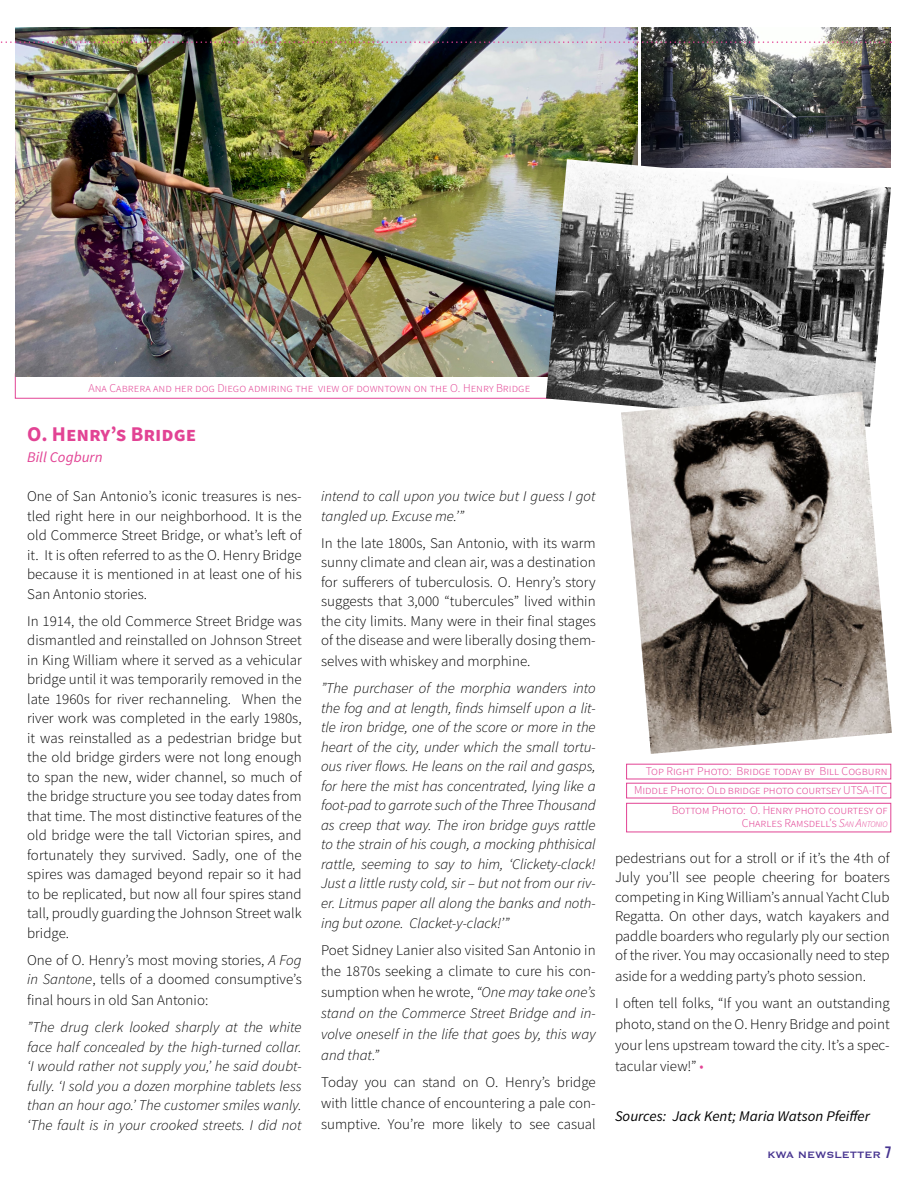
<style>
.page{position:relative;width:918px;height:1188px;background:#fff}
.page>*{position:absolute;margin:0;border:0;box-sizing:border-box;transform-origin:0 0}
.t1{font:700 21px "Source Sans Pro";color:#e24394}
.Body{font:14.85px/19.5px "Source Sans Variable";letter-spacing:.005em;color:#000;text-align:justify}
.Body-2{font:italic 14.85px/19.6px "Source Sans Variable";letter-spacing:.005em;color:#000;text-align:justify}
.t2{font:italic 14.85px "Source Sans Variable";letter-spacing:.015em;color:#e24394}
.Picture_Credit{font:12px "Source Sans Variable";letter-spacing:.005em;color:#e24394}
.t3{font:12px "Copperplate";color:#473490}
.s1{font-style:italic}
.s2{font-style:normal}
.s3{font-style:italic;font-size:8.4px}
.s4{color:#e24394}
.s5{font-family:"Bebas Neue";font-weight:700;font-size:16.5px}
</style>
<div class="page">
<img style="left:15px;top:27px;width:623px;height:350px">
<img style="left:642px;top:27px;width:249px;height:132px">
<img style="left:0;top:41px;width:891px;height:2px">
<img style="left:546px;top:159px;width:345px;height:246px">
<img style="left:621px;top:391px;width:271px;height:363px">
<div style="left:626px;top:783px;width:265px;height:15px;border:1px solid #e24394"></div>
<div style="left:626px;top:803px;width:265px;height:29px;border:1px solid #e24394"></div>
<p class="Picture_Credit" style="left:88px;top:380px;width:443px">Ana Cabrera and her dog Diego admiring the view of downtown on the O. Henry Bridge</p>
<p class="t1" style="left:27px;top:420px;width:171px">O. Henry’s Bridge</p>
<p class="t2" style="left:27px;top:448px;width:77px">Bill Cogburn</p>
<p class="Body" style="left:27px;top:487px;width:276px">One of San Antonio’s iconic treasures is nes&shy;tled right here in our neighborhood. It is the old Commerce Street Bridge, or what’s left of it. It is often referred to as the O. Henry Bridge because it is mentioned in at least one of his San Antonio stories.</p>
<p class="Body" style="left:27px;top:611px;width:276px">In 1914, the old Commerce Street Bridge was dismantled and reinstalled on Johnson Street in King William where it served as a vehicular bridge until it was temporarily removed in the late 1960s for river rechanneling. When the river work was completed in the early 1980s, it was reinstalled as a pedestrian bridge but the old bridge girders were not long enough to span the new, wider channel, so much of the bridge structure you see today dates from that time. The most distinctive features of the old bridge were the tall Victorian spires, and fortunately they survived. Sadly, one of the spires was damaged beyond repair so it had to be replicated, but now all four spires stand tall, proudly guarding the Johnson Street walk bridge.</p>
<p class="Body" style="left:27px;top:950px;width:276px;line-height:20.1px">One of O. Henry’s most moving stories, <span class="s1">A Fog in Santone</span>, tells of a doomed consumptive’s final hours in old San Antonio:</p>
<p class="Body-2" style="left:27px;top:1018px;width:276px">”The drug clerk looked sharply at the white face half concealed by the high-turned collar. ‘I would rather not supply you,’ he said doubt&shy;fully. ‘I sold you a dozen morphine tablets less than an hour ago.’ The customer smiles wanly. ‘The fault is in your crooked streets. I did not</p>
<p class="Body-2" style="left:321px;top:487px;width:276px">intend to call upon you twice but I guess I got tangled up. Excuse me.’”</p>
<p class="Body" style="left:321px;top:533px;width:276px">In the late 1800s, San Antonio, with its warm sunny climate and clean air, was a destination for sufferers of tuberculosis. O. Henry’s story suggests that 3,000 “tubercules” lived within the city limits. Many were in their final stages of the disease and were liberally dosing them&shy;selves with whiskey and morphine.</p>
<p class="Body-2" style="left:321px;top:678px;width:276px">”The purchaser of the morphia wanders into the fog and at length, finds himself upon a lit&shy;tle iron bridge, one of the score or more in the heart of the city, under which the small tortu&shy;ous river flows. He leans on the rail and gasps, for here the mist has concentrated, lying like a foot-pad to garrote such of the Three Thousand as creep that way. The iron bridge guys rattle to the strain of his cough, a mocking phthisical rattle, seeming to say to him, ‘Clickety-clack!<br>Just a little rusty cold, sir – but not from our riv&shy;er. Litmus paper all along the banks and noth&shy;ing but ozone. Clacket-y-clack!’”</p>
<p class="Body-2" style="left:321px;top:940px;width:276px;line-height:21px"><span class="s2">Poet Sidney Lanier also visited San Antonio in the 1870s seeking a climate to cure his con&shy;sumption when he wrote,</span> “One may take one’s stand on the Commerce Street Bridge and in&shy;volve oneself in the life that goes by, this way and that.”</p>
<p class="Body" style="left:321px;top:1072px;width:276px;line-height:21px">Today you can stand on O. Henry’s bridge with little chance of encountering a pale con&shy;sumptive. You’re more likely to see casual</p>
<p class="Picture_Credit" style="left:646px;top:764px;width:243px">Top Right Photo: Bridge today by Bill Cogburn</p>
<p class="Picture_Credit" style="left:634px;top:783px;width:255px">Middle Photo: Old bridge photo courtsey UTSA-ITC</p>
<p class="Picture_Credit" style="left:672px;top:803px;width:217px">Bottom Photo: O. Henry photo courtesy of</p>
<p class="Picture_Credit" style="left:742px;top:816px;width:147px">Charles Ramsdell’s <span class="s1">S</span><span class="s3">AN</span> <span class="s1">A</span><span class="s3">NTONIO</span></p>
<p class="Body" style="left:615px;top:848px;width:276px">pedestrians out for a stroll or if it’s the 4th of July you’ll see people cheering for boaters competing in King William’s annual Yacht Club Regatta. On other days, watch kayakers and paddle boarders who regularly ply our section of the river. You may occasionally need to step aside for a wedding party’s photo session.</p>
<p class="Body" style="left:615px;top:993px;width:276px;line-height:21px">I often tell folks, “If you want an outstanding photo, stand on the O. Henry Bridge and point your lens upstream toward the city. It’s a spec&shy;tacular view!” <span class="s4">•</span></p>
<p class="Body-2" style="left:615px;top:1106px;width:256px">Sources: Jack Kent; Maria Watson Pfeiffer</p>
<p class="t3" style="left:768px;top:1147px;width:125px">KWA NEWSLETTER <span class="s5">7</span></p>
</div>
